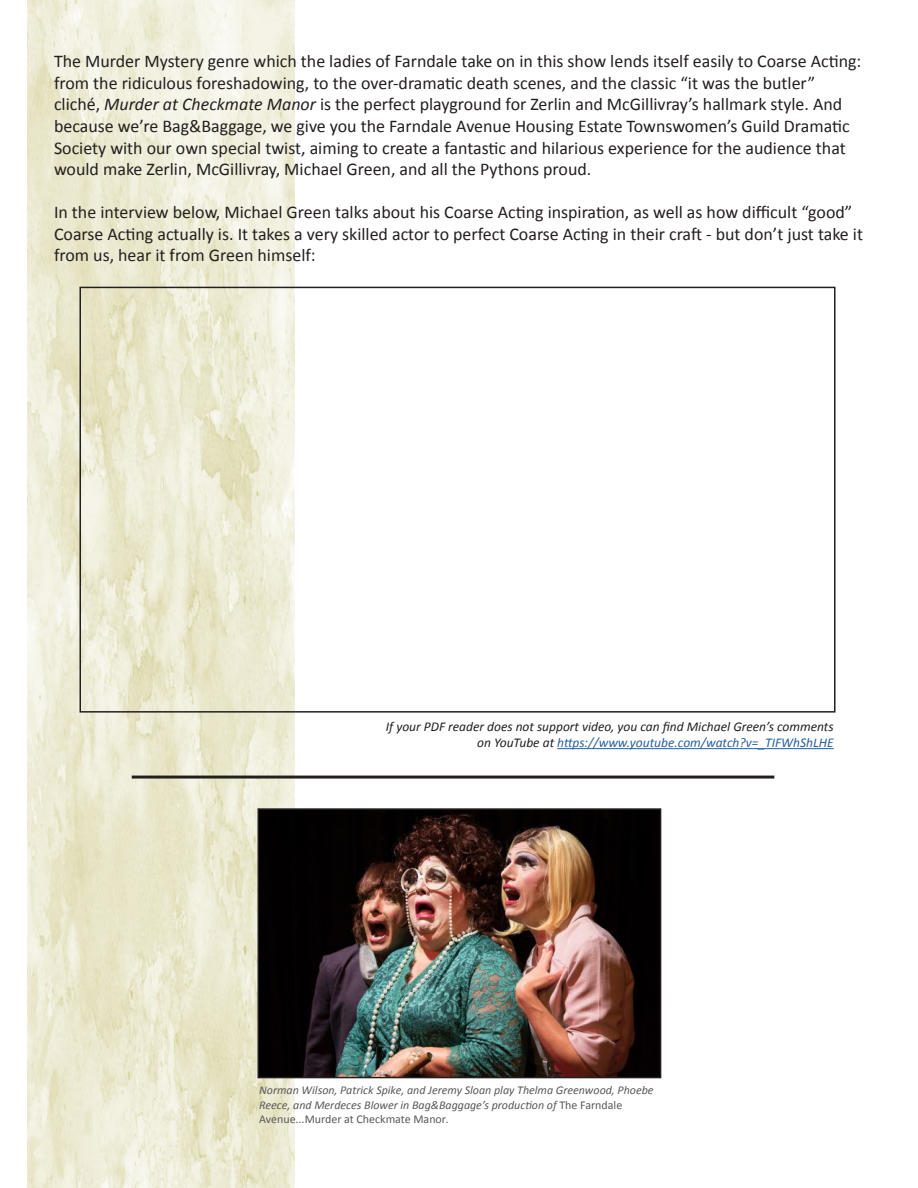
<style>
.page{position:relative;width:918px;height:1188px;background:#fff}
.page>*{position:absolute;margin:0;border:0;box-sizing:border-box;transform-origin:0 0}
.t1{font:18px/21.5px "Calibri";color:#241f1f}
.t2{font:italic 13.5px/16.2px "Calibri";color:#241f1f;text-align:right}
.t3{font:italic 12px/14.4px "Calibri";color:#5a5758}
.s1{font-style:italic}
.s2{color:#255fa0}
.s3{font-style:normal}
</style>
<div class="page">
<img style="left:27px;top:0;width:268px;height:1188px">
<hr style="left:132px;top:776px;width:642px;height:3px;background:#241f1f">
<img style="left:260px;top:810px;width:399px;height:266px">
<div style="left:258px;top:808px;width:403px;height:270px;border:1px solid #241f1f"></div>
<hr style="left:557px;top:748px;width:277px;height:1px;background:#255fa0">
<p class="t1" style="left:54px;top:51px;width:809px">The Murder Mystery genre which the ladies of Farndale take on in this show lends itself easily to Coarse Acting: from the ridiculous foreshadowing, to the over-dramatic death scenes, and the classic “it was the butler” cliché, <span class="s1">Murder at Checkmate Manor</span> is the perfect playground for Zerlin and McGillivray’s hallmark style. And because we’re Bag&amp;Baggage, we give you the Farndale Avenue Housing Estate Townswomen’s Guild Dramatic Society with our own special twist, aiming to create a fantastic and hilarious experience for the audience that would make Zerlin, McGillivray, Michael Green, and all the Pythons proud.</p>
<p class="t1" style="left:54px;top:201px;width:811px">In the interview below, Michael Green talks about his Coarse Acting inspiration, as well as how difficult “good”<br>Coarse Acting actually is. It takes a very skilled actor to perfect Coarse Acting in their craft - but don’t just take it from us, hear it from Green himself:</p>
<p class="t2" style="left:386px;top:718px;width:449px">If your PDF reader does not support video, you can find Michael Green’s comments on YouTube at <span class="s2">https://www.youtube.com/watch?v=_TIFWhShLHE</span></p>
<p class="t3" style="left:259px;top:1083px;width:396px">Norman Wilson, Patrick Spike, and Jeremy Sloan play Thelma Greenwood, Phoebe<br>Reece, and Merdeces Blower in Bag&amp;Baggage’s production of <span class="s3">The Farndale<br>Avenue...Murder at Checkmate Manor</span>.</p>
</div>
